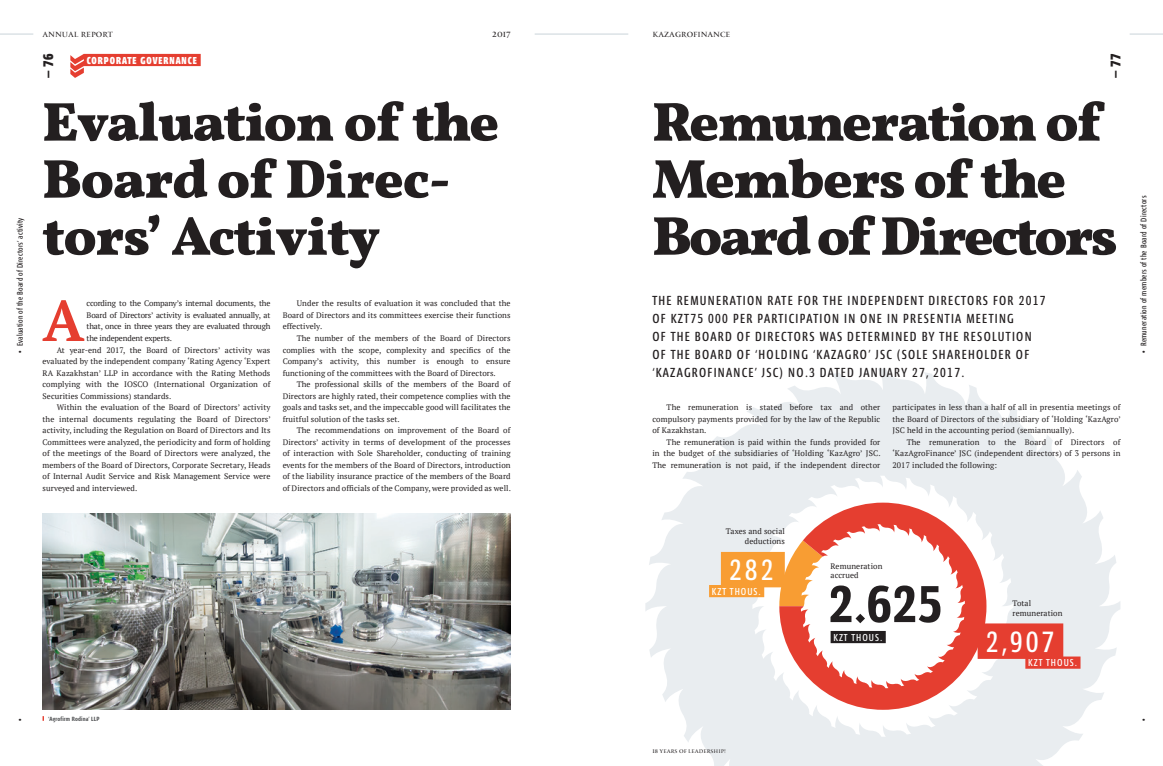
<style>
.page{position:relative;width:1163px;height:766px;background:#fff}
.page>*{position:absolute;margin:0;border:0;box-sizing:border-box;transform-origin:0 0}
.Наборный_без_сдвига{font:700 57.3px "PT Serif";color:#e53e30}
.Заг_1{font:900 55px/57px "Vollkorn";letter-spacing:-.05em;color:#231f20}
.Заг_1-2{font:900 55px/57px "Vollkorn";letter-spacing:-.03em;color:#231f20}
.Цифры_1{font:600 51.3px "Smarty Cond";color:#231f20}
.Название{font:29.1px "Smarty Cond";letter-spacing:.1em;color:#fff}
.t1{font:800 13.8px "Smarty Cond";color:#231f20}
.Лид{font:13px/18px "Smarty Cond";letter-spacing:.1em;color:#231f20}
.Название-2{font:10px "Smarty Cond";letter-spacing:.1em;color:#fff}
.Колонтитул_цв{font:800 10px "Smarty Cond";letter-spacing:.1em;color:#fff}
.Наборный{font:8px/11.5px "PT Serif";letter-spacing:.01em;color:#231f20;text-align:justify}
.Наборный_без_сдвига-2{font:8px/11.5px "PT Serif";letter-spacing:.005em;color:#231f20;text-align:justify}
.t2{font:8px "Smarty Cond";letter-spacing:.03em;color:#231f20}
.t3{font:800 8px "Smarty Cond";color:#231f20}
.t4{font:7.1px "KZPF Monumenta Pro";color:#231f20}
.Сноска_подпись{font:600 6px "Smarty Cond";letter-spacing:.03em;color:#57585a}
.t5{font:5px "KZPF Monumenta Pro";color:#231f20}
.s1{font-weight:800}
</style>
<div class="page">
<svg style="left:645px;top:369px;width:475px;height:396px;fill:#e9edf0"></svg>
<svg style="left:752px;top:475px;width:261px;height:261px;fill:#e9edf0"></svg>
<svg style="left:70px;top:54px;width:18px;height:24px"></svg>
<div style="left:84px;top:54px;width:117px;height:12px;background:#e53e30"></div>
<img style="left:43px;top:513px;width:467px;height:196px">
<svg style="left:779px;top:502px;width:207px;height:207px"></svg>
<svg style="left:779px;top:524px;width:185px;height:164px"></svg>
<div style="left:830px;top:630px;width:55px;height:13px;background:#231f20"></div>
<div style="left:977px;top:623px;width:86px;height:35px;background:#e53e30"></div>
<div style="left:1025px;top:656px;width:55px;height:12px;background:#e53e30"></div>
<div style="left:720px;top:551px;width:64px;height:36px;background:#f89d33"></div>
<div style="left:709px;top:585px;width:55px;height:12px;background:#f89d33"></div>
<hr style="left:0;top:34px;width:33px;height:1px;background:#c9d4d9">
<hr style="left:534px;top:34px;width:94px;height:1px;background:#c9d4d9">
<hr style="left:1129px;top:34px;width:33px;height:1px;background:#c9d4d9">
<p class="t2" style="left:16px;top:352px;width:136px;rotate:-90deg"><span class="s1">•</span> Evaluation of the Board of Directors’ activity</p>
<p class="t4" style="left:43px;top:30px;width:72px">ANNUAL REPORT</p>
<p class="t4" style="left:492px;top:30px;width:20px">2017</p>
<p class="t4" style="left:652px;top:30px;width:79px">KAZAGROFINANCE</p>
<h3 class="t1" style="left:40px;top:79px;width:26px;rotate:-90deg">— 76</h3>
<h3 class="t1" style="left:1107px;top:79px;width:26px;rotate:-90deg">— 77</h3>
<p class="Колонтитул_цв" style="left:87px;top:54px;width:112px">CORPORATE GOVERNANCE</p>
<p class="Заг_1-2" style="left:43px;top:95px;width:458px">Evaluation of the<br>Board of Direc&shy;tors’ Activity</p>
<p class="Заг_1" style="left:652px;top:95px;width:466px">Remuneration of<br>Members of the<br>Board of Directors</p>
<p class="Наборный_без_сдвига" style="left:43px;top:282px;width:43px">A</p>
<p class="Наборный_без_сдвига-2" style="left:87px;top:298px;width:185px">ccording to the Company’s internal documents, the Board of Directors’ activity is evaluated annually, at that, once in three years they are evaluated through the independent experts.</p>
<p class="Наборный" style="left:43px;top:344px;width:229px;text-indent:14px">At year-end 2017, the Board of Directors’ activity was evaluated by the independent company ‘Rating Agency ‘Expert RA Kazakhstan’ LLP in accordance with the Rating Methods complying with the IOSCO (International Organization of Securities Commissions) standards.</p>
<p class="Наборный" style="left:43px;top:401px;width:230px;text-indent:14px">Within the evaluation of the Board of Directors’ activity the internal documents regulating the Board of Directors’ activity, including the Regulation on Board of Directors and Its Committees were analyzed, the periodicity and form of holding of the meetings of the Board of Directors were analyzed, the members of the Board of Directors, Corporate Secretary, Heads of Internal Audit Service and Risk Management Service were surveyed and interviewed.</p>
<p class="Лид" style="left:652px;top:292px;width:394px">THE REMUNERATION RATE FOR THE INDEPENDENT DIRECTORS FOR 2017<br>OF KZT75 000 PER PARTICIPATION IN ONE IN PRESENTIA MEETING<br>OF THE BOARD OF DIRECTORS WAS DETERMINED BY THE RESOLUTION OF THE BOARD OF ‘HOLDING ‘KAZAGRO’ JSC (SOLE SHAREHOLDER OF ‘KAZAGROFINANCE’ JSC) NO.3 DATED JANUARY 27, 2017.</p>
<p class="Наборный" style="left:892px;top:401px;width:230px">participates in less than a half of all in presentia meetings of the Board of Directors of the subsidiary of ‘Holding ‘KazAgro’ JSC held in the accounting period (semiannually).</p>
<p class="Наборный" style="left:892px;top:436px;width:229px;text-indent:14px">The remuneration to the Board of Directors of ‘KazAgroFinance’ JSC (independent directors) of 3 persons in 2017 included the following:</p>
<p class="Наборный" style="left:282px;top:298px;width:229px;text-indent:14px">Under the results of evaluation it was concluded that the Board of Directors and its committees exercise their functions effectively.</p>
<p class="Наборный" style="left:282px;top:332px;width:229px;text-indent:14px">The number of the members of the Board of Directors complies with the scope, complexity and specifics of the Company’s activity, this number is enough to ensure functioning of the committees with the Board of Directors.</p>
<p class="Наборный" style="left:282px;top:378px;width:229px;text-indent:14px">The professional skills of the members of the Board of Directors are highly rated, their competence complies with the goals and tasks set, and the impeccable good will facilitates the fruitful solution of the tasks set.</p>
<p class="Наборный" style="left:282px;top:424px;width:230px;text-indent:14px">The recommendations on improvement of the Board of Directors’ activity in terms of development of the processes of interaction with Sole Shareholder, conducting of training events for the members of the Board of Directors, introduction of the liability insurance practice of the members of the Board of Directors and officials of the Company, were provided as well.</p>
<p class="Наборный" style="left:652px;top:401px;width:229px;text-indent:14px">The remuneration is stated before tax and other compulsory payments provided for by the law of the Republic of Kazakhstan.</p>
<p class="Наборный" style="left:652px;top:436px;width:230px;text-indent:14px">The remuneration is paid within the funds provided for in the budget of the subsidiaries of ‘Holding ‘KazAgro’ JSC.<br>The remuneration is not paid, if the independent director</p>
<p class="Наборный_без_сдвига-2" style="left:725px;top:525px;width:61px">Taxes and social</p>
<p class="Наборный_без_сдвига-2" style="left:744px;top:534px;width:41px">deductions</p>
<p class="Название" style="left:729px;top:554px;width:46px">282</p>
<p class="Название-2" style="left:711px;top:585px;width:50px">KZT THOUS.</p>
<p class="Наборный_без_сдвига-2" style="left:830px;top:559px;width:53px">Remuneration</p>
<p class="Наборный_без_сдвига-2" style="left:830px;top:569px;width:29px">accrued</p>
<p class="Цифры_1" style="left:828px;top:574px;width:116px">2.625</p>
<p class="Название-2" style="left:833px;top:631px;width:50px">KZT THOUS.</p>
<p class="Наборный_без_сдвига-2" style="left:1012px;top:597px;width:20px">Total</p>
<p class="Наборный_без_сдвига-2" style="left:1012px;top:607px;width:51px">remuneration</p>
<p class="Название" style="left:985px;top:626px;width:70px">2,907</p>
<p class="Название-2" style="left:1028px;top:657px;width:50px">KZT THOUS.</p>
<p class="t2" style="left:1139px;top:352px;width:158px;rotate:-90deg"><span class="s1">•</span> Remuneration of members of the Board of Directors</p>
<p class="t3" style="left:15px;top:720px;width:4px;rotate:-90deg">•</p>
<p class="Сноска_подпись" style="left:48px;top:715px;width:53px">‘Agrofirm Rodina’ LLP</p>
<p class="t5" style="left:652px;top:747px;width:75px">18 YEARS OF LEADERSHIP!</p>
<p class="t3" style="left:1138px;top:720px;width:4px;rotate:-90deg">•</p>
</div>
